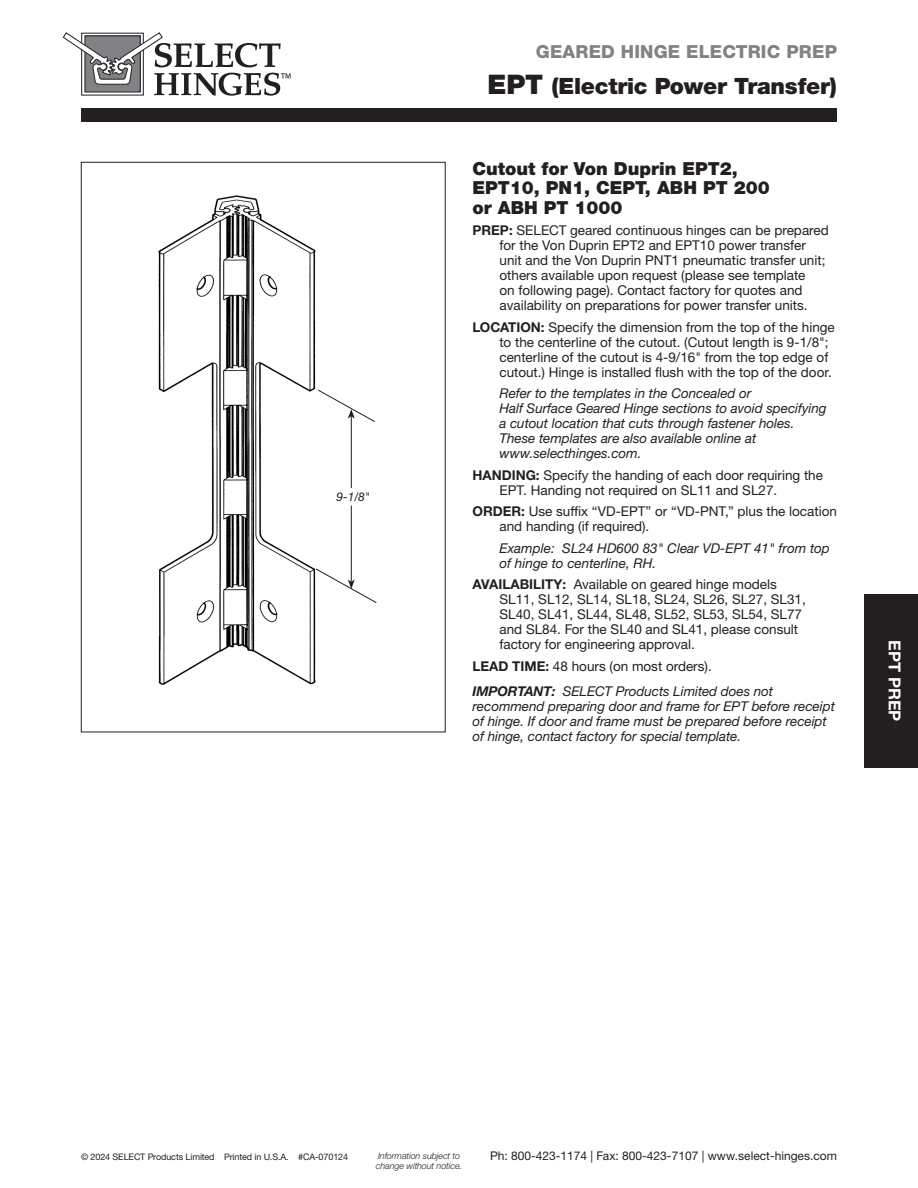
<style>
.page{position:relative;width:918px;height:1188px;background:#fff}
.page>*{position:absolute;margin:0;border:0;box-sizing:border-box;transform-origin:0 0}
.t1{font:900 22.5px "Helvetica Neue LTW1 G";letter-spacing:-.01em;color:#231f20}
.t2{font:900 18px/19.5px "Helvetica Neue LTW1 G";color:#231f20}
.t3{font:800 18px "Helvetica Neue LTW1 G";letter-spacing:.01em;color:#808285}
.t4{font:700 16.5px "Helvetica Neue LTW1 G";color:#fff}
.t5{font:13.5px/15px "Helvetica Neue LTW1 G";color:#231f20}
.t6{font:italic 13.5px/15px "Helvetica Neue LTW1 G";letter-spacing:-.005em;color:#231f20}
.t7{font:12px "Helvetica Neue LTW1 G";color:#231f20}
.t8{font:italic 12px "Helvetica Neue LTW1 G";color:#231f20}
.t9{font:9px "Helvetica Neue LTW1 G";letter-spacing:-.01em;color:#231f20}
.t10{font:italic 300 9px "Helvetica Neue LTW1 G";letter-spacing:-.01em;color:#231f20}
.s1{font-size:27px}
.s2{font-weight:700}
.s3{font-weight:700;font-style:normal}
.s4{font-style:normal}
</style>
<div class="page">
<div style="left:82px;top:108px;width:755px;height:14px;background:#231f20"></div>
<svg style="left:63px;top:32px;width:228px;height:64px"></svg>
<div style="left:865px;top:594px;width:53px;height:174px;background:#231f20"></div>
<img style="left:158px;top:195px;width:194px;height:490px">
<hr style="left:351px;top:416px;width:1px;height:72px;background:#221d1f">
<hr style="left:351px;top:506px;width:1px;height:76px;background:#221d1f">
<svg style="left:317px;top:389px;width:58px;height:34px"></svg>
<svg style="left:315px;top:568px;width:62px;height:36px"></svg>
<p class="t8" style="left:337px;top:490px;width:35px">9-1/8"</p>
<h2 class="t3" style="left:536px;top:41px;width:303px">GEARED HINGE ELECTRIC PREP</h2>
<h1 class="t1" style="left:488px;top:73px;width:351px"><span class="s1">EPT</span> (Electric Power Transfer)</h1>
<h2 class="t2" style="left:472px;top:159px;width:299px">Cutout for Von Duprin EPT2,<br>EPT10, PN1, CEPT, ABH PT 200 or ABH PT 1000</h2>
<p class="t5" style="left:500px;top:223px;width:331px;text-indent:-27px"><span class="s2">PREP:</span> SELECT geared continuous hinges can be prepared for the Von Duprin EPT2 and EPT10 power transfer unit and the Von Duprin PNT1 pneumatic transfer unit; others available upon request (please see template<br>on following page). Contact factory for quotes and availability on preparations for power transfer units.</p>
<p class="t5" style="left:500px;top:319px;width:337px;text-indent:-27px"><span class="s2">LOCATION:</span> Specify the dimension from the top of the hinge to the centerline of the cutout. (Cutout length is 9-1/8"; centerline of the cutout is 4-9/16" from the top edge of cutout.) Hinge is installed flush with the top of the door.</p>
<p class="t6" style="left:500px;top:386px;width:329px">Refer to the templates in the Concealed or<br>Half Surface Geared Hinge sections to avoid specifying a cutout location that cuts through fastener holes.<br>These templates are also available online at www.selecthinges.com.</p>
<p class="t5" style="left:500px;top:467px;width:325px;text-indent:-27px"><span class="s2">HANDING:</span> Specify the handing of each door requiring the<br>EPT. Handing not required on SL11 and SL27.</p>
<p class="t5" style="left:500px;top:504px;width:339px;text-indent:-27px"><span class="s2">ORDER:</span> Use suffix “VD-EPT” or “VD-PNT,” plus the location and handing (if required).</p>
<p class="t6" style="left:500px;top:540px;width:332px">Example: SL24 HD600 83" Clear VD-EPT 41" from top of hinge to centerline, RH.</p>
<p class="t5" style="left:500px;top:577px;width:308px;text-indent:-27px"><span class="s2">AVAILABILITY:</span> Available on geared hinge models SL11, SL12, SL14, SL18, SL24, SL26, SL27, SL31, SL40, SL41, SL44, SL48, SL52, SL53, SL54, SL77 and SL84. For the SL40 and SL41, please consult factory for engineering approval.</p>
<p class="t6" style="left:472px;top:653px;width:302px;line-height:25px"><span class="s3">LEAD TIME:</span> <span class="s4">48 hours (on most orders).<br></span><span class="s2">IMPORTANT:</span> SELECT Products Limited does not</p>
<p class="t6" style="left:472px;top:698px;width:364px">recommend preparing door and frame for EPT before receipt of hinge. If door and frame must be prepared before receipt of hinge, contact factory for special template.</p>
<p class="t4" style="left:905px;top:640px;width:82px;rotate:90deg">EPT PREP</p>
<p class="t9" style="left:81px;top:1151px;width:269px">© 2024 SELECT Products Limited Printed in U.S.A. #CA-070124</p>
<p class="t10" style="left:378px;top:1150px;width:83px">Information subject to</p>
<p class="t7" style="left:490px;top:1148px;width:348px">Ph: 800-423-1174 | Fax: 800-423-7107 | www.select-hinges.com</p>
<p class="t10" style="left:376px;top:1161px;width:88px">change without notice.</p>
</div>
